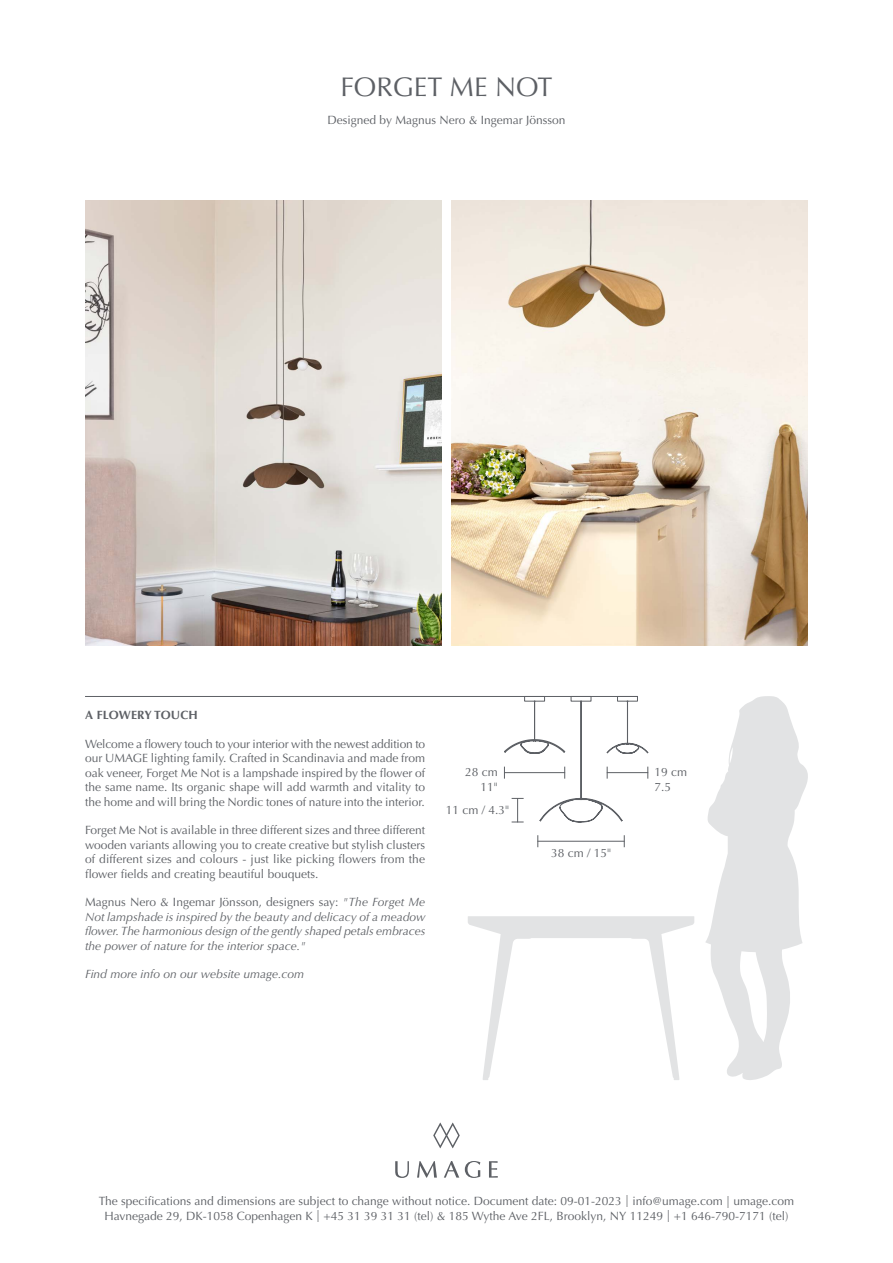
<style>
.page{position:relative;width:893px;height:1263px;background:#fff}
.page>*{position:absolute;margin:0;border:0;box-sizing:border-box;transform-origin:0 0}
.t1{font:27px "Optima LT Std";color:#5d6065}
.t2{font:12px/14.4px "Optima LT Std";color:#5d6065;text-align:justify}
.t3{font:italic 12px/14.4px "Optima LT Std";color:#5d6065;text-align:justify}
.t4{font:700 12px "Optima LT Std";letter-spacing:.01em;color:#5d6065}
.s1{font-style:normal}
</style>
<div class="page">
<svg style="left:489px;top:1161px;width:9px;height:16px"></svg>
<svg style="left:433px;top:1123px;width:27px;height:25px"></svg>
<svg style="left:395px;top:1161px;width:14px;height:17px"></svg>
<svg style="left:417px;top:1161px;width:20px;height:16px"></svg>
<svg style="left:444px;top:1161px;width:15px;height:16px"></svg>
<svg style="left:465px;top:1161px;width:15px;height:17px"></svg>
<img style="left:85px;top:200px;width:356px;height:446px">
<img style="left:452px;top:200px;width:356px;height:446px">
<svg style="left:706px;top:696px;width:102px;height:384px"></svg>
<svg style="left:468px;top:916px;width:226px;height:164px"></svg>
<hr style="left:537px;top:841px;width:88px;height:1px;background:#5d6065">
<svg style="left:624px;top:835px;width:1px;height:12px"></svg>
<svg style="left:512px;top:798px;width:12px;height:25px"></svg>
<hr style="left:85px;top:696px;width:553px;height:1px;background:#5d6065">
<svg style="left:539px;top:798px;width:84px;height:25px"></svg>
<svg style="left:570px;top:697px;width:22px;height:5px"></svg>
<hr style="left:581px;top:702px;width:1px;height:96px;background:#5d6065">
<svg style="left:617px;top:697px;width:21px;height:5px"></svg>
<hr style="left:627px;top:702px;width:1px;height:41px;background:#5d6065">
<svg style="left:524px;top:697px;width:21px;height:5px"></svg>
<hr style="left:534px;top:702px;width:1px;height:38px;background:#5d6065">
<hr style="left:607px;top:772px;width:41px;height:1px;background:#5d6065">
<svg style="left:606px;top:742px;width:43px;height:12px"></svg>
<hr style="left:504px;top:772px;width:61px;height:1px;background:#5d6065">
<svg style="left:504px;top:739px;width:62px;height:15px"></svg>
<h1 class="t1" style="left:340px;top:71px;width:214px">FORGET ME NOT</h1>
<p class="t2" style="left:328px;top:113px;width:239px">Designed by Magnus Nero &amp; Ingemar Jönsson</p>
<p class="t4" style="left:85px;top:708px;width:114px">A FLOWERY TOUCH</p>
<p class="t2" style="left:85px;top:737px;width:342px">Welcome a flowery touch to your interior with the newest addition to our UMAGE lighting family. Crafted in Scandinavia and made from oak veneer, Forget Me Not is a lampshade inspired by the flower of the same name. Its organic shape will add warmth and vitality to the home and will bring the Nordic tones of nature into the interior.</p>
<p class="t2" style="left:85px;top:823px;width:342px">Forget Me Not is available in three different sizes and three different wooden variants allowing you to create creative but stylish clusters of different sizes and colours - just like picking flowers from the flower fields and creating beautiful bouquets.</p>
<p class="t3" style="left:85px;top:895px;width:342px"><span class="s1">Magnus Nero &amp; Ingemar Jönsson, designers say:</span> "The Forget Me Not lampshade is inspired by the beauty and delicacy of a meadow flower. The harmonious design of the gently shaped petals embraces the power of nature for the interior space."</p>
<p class="t3" style="left:85px;top:967px;width:221px">Find more info on our website umage.com</p>
<p class="t2" style="left:465px;top:765px;width:34px;text-align:right">28 cm<br>11"</p>
<p class="t2" style="left:654px;top:765px;width:34px">19 cm<br>7.5</p>
<p class="t2" style="left:446px;top:803px;width:65px">11 cm / 4.3"</p>
<p class="t2" style="left:551px;top:846px;width:62px">38 cm / 15"</p>
<p class="t2" style="left:99px;top:1194px;width:697px;line-height:15px;text-align:center">The specifications and dimensions are subject to change without notice. Document date: 09-01-2023 | info@umage.com | umage.com<br>Havnegade 29, DK-1058 Copenhagen K | +45 31 39 31 31 (tel) &amp; 185 Wythe Ave 2FL, Brooklyn, NY 11249 | +1 646-790-7171 (tel)</p>
</div>
